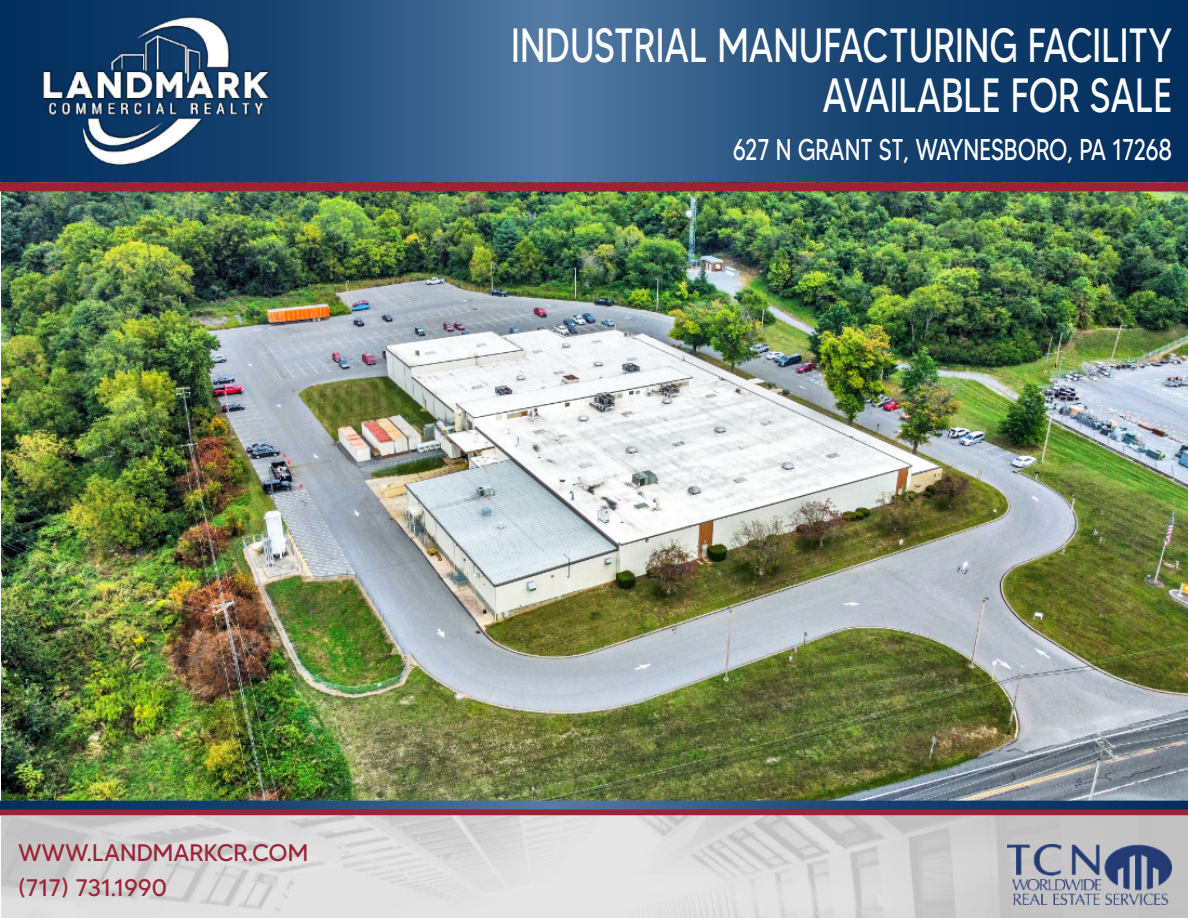
<style>
.page{position:relative;width:1188px;height:918px;background:#fff}
.page>*{position:absolute;margin:0;border:0;box-sizing:border-box;transform-origin:0 0}
.t1{font:48px/49.7px "MADETOMMY";color:#fff;text-align:right;scale:.76 1}
.t2{font:30px "MADETOMMY";color:#fff;scale:.76 1}
.t3{font:23.85px/34.3px "MADETOMMY";color:#9d2235}
</style>
<div class="page">
<img style="left:1px;top:191px;width:1187px;height:610px">
<svg style="left:0;top:0;width:1188px;height:181px;background:#244e7b"></svg>
<img style="left:41px;top:16px;width:230px;height:150px">
<img style="left:1px;top:815px;width:1187px;height:103px">
<img style="left:1008px;top:844px;width:163px;height:60px">
<svg style="left:0;top:809px;width:1188px;height:6px;background:#92253a"></svg>
<svg style="left:0;top:801px;width:1188px;height:8px;background:#214c79"></svg>
<div style="left:0;top:183px;width:1188px;height:8px;background:#9d2235"></div>
<p class="t1" style="left:511px;top:25px;width:871px">INDUSTRIAL MANUFACTURING FACILITY<br>AVAILABLE FOR SALE</p>
<p class="t2" style="left:733px;top:139px;width:580px">627 N GRANT ST, WAYNESBORO, PA 17268</p>
<p class="t3" style="left:18px;top:838px;width:292px">WWW.LANDMARKCR.COM (717) 731.1990</p>
</div>
